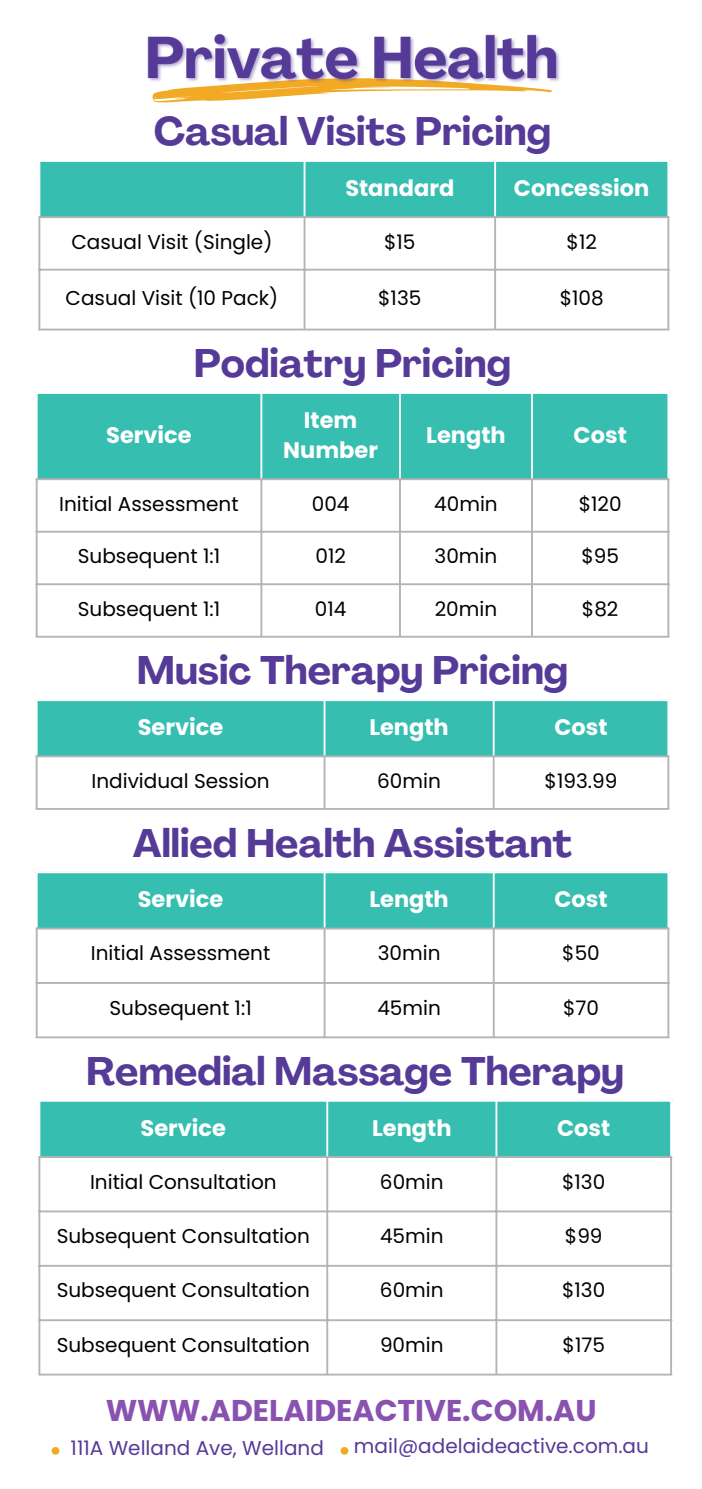
<style>
.page{position:relative;width:702px;height:1489px;background:#fff}
.page>*{position:absolute;margin:0;border:0;box-sizing:border-box;transform-origin:0 0}
.t1{font:700 39.25px "Agrandir";color:#553a97}
.t2{font:700 30px "Poppins";color:#8952b1}
.t3{font:700 22.5px/30px "Poppins";color:#fff;text-align:center}
.t4{font:20px "Poppins";color:#000}
.t5{font:20px "Poppins";color:#553a97}
</style>
<div class="page">
<div style="left:40px;top:162px;width:627px;height:54px;background:#36beb1"></div>
<hr style="left:303px;top:162px;width:2px;height:54px;background:#fff">
<hr style="left:494px;top:162px;width:2px;height:54px;background:#fff">
<hr style="left:38px;top:218px;width:2px;height:111px;background:#b4b4b4">
<hr style="left:303px;top:218px;width:2px;height:111px;background:#b4b4b4">
<hr style="left:494px;top:218px;width:2px;height:111px;background:#b4b4b4">
<hr style="left:667px;top:218px;width:2px;height:111px;background:#b4b4b4">
<hr style="left:38px;top:216px;width:631px;height:2px;background:#b4b4b4">
<hr style="left:38px;top:269px;width:631px;height:2px;background:#b4b4b4">
<hr style="left:38px;top:329px;width:631px;height:1px;background:#b4b4b4">
<div style="left:40px;top:1102px;width:629px;height:54px;background:#36beb1"></div>
<hr style="left:326px;top:1102px;width:2px;height:54px;background:#fff">
<hr style="left:495px;top:1102px;width:2px;height:54px;background:#fff">
<hr style="left:38px;top:1158px;width:2px;height:215px;background:#b4b4b4">
<hr style="left:326px;top:1158px;width:2px;height:215px;background:#b4b4b4">
<hr style="left:495px;top:1158px;width:2px;height:215px;background:#b4b4b4">
<hr style="left:669px;top:1158px;width:2px;height:215px;background:#b4b4b4">
<hr style="left:38px;top:1156px;width:633px;height:2px;background:#b4b4b4">
<hr style="left:38px;top:1210px;width:633px;height:2px;background:#b4b4b4">
<hr style="left:38px;top:1265px;width:633px;height:2px;background:#b4b4b4">
<hr style="left:38px;top:1319px;width:633px;height:2px;background:#b4b4b4">
<hr style="left:38px;top:1373px;width:633px;height:2px;background:#b4b4b4">
<svg style="left:152px;top:93px;width:176px;height:10px"></svg>
<img style="left:147px;top:33px;width:413px;height:60px">
<div style="left:38px;top:394px;width:629px;height:84px;background:#36beb1"></div>
<hr style="left:260px;top:394px;width:2px;height:84px;background:#fff">
<hr style="left:399px;top:394px;width:2px;height:84px;background:#fff">
<hr style="left:531px;top:394px;width:1px;height:84px;background:#fff">
<hr style="left:36px;top:480px;width:2px;height:156px;background:#b4b4b4">
<hr style="left:260px;top:480px;width:2px;height:156px;background:#b4b4b4">
<hr style="left:399px;top:480px;width:2px;height:156px;background:#b4b4b4">
<hr style="left:531px;top:480px;width:1px;height:156px;background:#b4b4b4">
<hr style="left:667px;top:480px;width:2px;height:156px;background:#b4b4b4">
<hr style="left:36px;top:478px;width:633px;height:2px;background:#b4b4b4">
<hr style="left:36px;top:531px;width:633px;height:2px;background:#b4b4b4">
<hr style="left:36px;top:583px;width:633px;height:2px;background:#b4b4b4">
<hr style="left:36px;top:636px;width:633px;height:2px;background:#b4b4b4">
<div style="left:38px;top:701px;width:629px;height:54px;background:#36beb1"></div>
<hr style="left:323px;top:701px;width:2px;height:54px;background:#fff">
<hr style="left:492px;top:701px;width:2px;height:54px;background:#fff">
<hr style="left:36px;top:757px;width:2px;height:51px;background:#b4b4b4">
<hr style="left:323px;top:757px;width:2px;height:51px;background:#b4b4b4">
<hr style="left:492px;top:757px;width:2px;height:51px;background:#b4b4b4">
<hr style="left:667px;top:757px;width:2px;height:51px;background:#b4b4b4">
<hr style="left:36px;top:755px;width:633px;height:2px;background:#b4b4b4">
<hr style="left:36px;top:808px;width:633px;height:2px;background:#b4b4b4">
<div style="left:52px;top:1447px;width:7px;height:7px;background:#f2aa25;border-radius:50%"></div>
<div style="left:340px;top:1447px;width:8px;height:7px;background:#f2aa25;border-radius:50%"></div>
<div style="left:38px;top:873px;width:629px;height:54px;background:#36beb1"></div>
<hr style="left:323px;top:873px;width:2px;height:54px;background:#fff">
<hr style="left:492px;top:873px;width:2px;height:54px;background:#fff">
<hr style="left:36px;top:929px;width:2px;height:107px;background:#b4b4b4">
<hr style="left:323px;top:929px;width:2px;height:107px;background:#b4b4b4">
<hr style="left:492px;top:929px;width:2px;height:107px;background:#b4b4b4">
<hr style="left:667px;top:929px;width:2px;height:107px;background:#b4b4b4">
<hr style="left:36px;top:927px;width:633px;height:2px;background:#b4b4b4">
<hr style="left:36px;top:982px;width:633px;height:2px;background:#b4b4b4">
<hr style="left:36px;top:1036px;width:633px;height:2px;background:#b4b4b4">
<p class="t1" style="left:154px;top:116px;width:398px">Casual Visits Pricing</p>
<p class="t3" style="left:345px;top:173px;width:110px">Standard</p>
<h2 class="t3" style="left:513px;top:173px;width:137px">Concession</h2>
<p class="t4" style="left:71px;top:228px;width:202px">Casual Visit (Single)</p>
<p class="t4" style="left:384px;top:228px;width:33px">$15</p>
<p class="t4" style="left:566px;top:228px;width:32px">$12</p>
<p class="t4" style="left:66px;top:284px;width:214px">Casual Visit (10 Pack)</p>
<p class="t4" style="left:378px;top:284px;width:45px">$135</p>
<p class="t4" style="left:559px;top:284px;width:46px">$108</p>
<p class="t1" style="left:194px;top:348px;width:318px">Podiatry Pricing</p>
<p class="t3" style="left:106px;top:420px;width:87px">Service</p>
<p class="t3" style="left:283px;top:405px;width:96px">Item<br>Number</p>
<h2 class="t3" style="left:426px;top:420px;width:81px">Length</h2>
<p class="t3" style="left:573px;top:420px;width:55px">Cost</p>
<p class="t4" style="left:59px;top:490px;width:181px">Initial Assessment</p>
<p class="t4" style="left:311px;top:490px;width:39px">004</p>
<p class="t4" style="left:434px;top:490px;width:65px">40min</p>
<p class="t4" style="left:578px;top:490px;width:44px">$120</p>
<p class="t4" style="left:78px;top:542px;width:144px">Subsequent 1:1</p>
<h2 class="t4" style="left:315px;top:542px;width:32px">012</h2>
<p class="t4" style="left:434px;top:542px;width:64px">30min</p>
<p class="t4" style="left:581px;top:542px;width:39px">$95</p>
<p class="t4" style="left:78px;top:595px;width:144px">Subsequent 1:1</p>
<p class="t4" style="left:315px;top:595px;width:33px">014</p>
<p class="t4" style="left:434px;top:595px;width:64px">20min</p>
<p class="t4" style="left:581px;top:595px;width:38px">$82</p>
<p class="t1" style="left:137px;top:655px;width:432px">Music Therapy Pricing</p>
<p class="t3" style="left:138px;top:712px;width:87px">Service</p>
<p class="t3" style="left:369px;top:712px;width:81px">Length</p>
<h2 class="t3" style="left:554px;top:712px;width:55px">Cost</h2>
<p class="t4" style="left:91px;top:767px;width:179px">Individual Session</p>
<p class="t4" style="left:377px;top:767px;width:65px">60min</p>
<p class="t4" style="left:544px;top:767px;width:74px">$193.99</p>
<h3 class="t1" style="left:133px;top:827px;width:440px">Allied Health Assistant</h3>
<p class="t3" style="left:138px;top:884px;width:87px">Service</p>
<p class="t3" style="left:369px;top:884px;width:81px">Length</p>
<p class="t3" style="left:554px;top:884px;width:55px">Cost</p>
<p class="t4" style="left:91px;top:939px;width:181px">Initial Assessment</p>
<p class="t4" style="left:377px;top:939px;width:64px">30min</p>
<p class="t4" style="left:562px;top:939px;width:39px">$50</p>
<p class="t4" style="left:109px;top:993px;width:144px">Subsequent 1:1</p>
<p class="t4" style="left:377px;top:993px;width:65px">45min</p>
<p class="t4" style="left:562px;top:993px;width:37px">$70</p>
<p class="t1" style="left:86px;top:1055px;width:539px">Remedial Massage Therapy</p>
<p class="t3" style="left:140px;top:1113px;width:87px">Service</p>
<p class="t3" style="left:372px;top:1113px;width:81px">Length</p>
<h2 class="t3" style="left:557px;top:1113px;width:55px">Cost</h2>
<p class="t4" style="left:90px;top:1167px;width:188px">Initial Consultation</p>
<p class="t4" style="left:380px;top:1167px;width:65px">60min</p>
<p class="t4" style="left:562px;top:1167px;width:45px">$130</p>
<p class="t4" style="left:57px;top:1222px;width:254px">Subsequent Consultation</p>
<p class="t4" style="left:380px;top:1222px;width:65px">45min</p>
<p class="t4" style="left:564px;top:1222px;width:39px">$99</p>
<p class="t4" style="left:57px;top:1276px;width:254px">Subsequent Consultation</p>
<p class="t4" style="left:380px;top:1276px;width:65px">60min</p>
<p class="t4" style="left:562px;top:1276px;width:45px">$130</p>
<p class="t4" style="left:57px;top:1331px;width:254px">Subsequent Consultation</p>
<p class="t4" style="left:380px;top:1331px;width:65px">90min</p>
<p class="t4" style="left:562px;top:1331px;width:44px">$175</p>
<p class="t2" style="left:106px;top:1389px;width:492px">WWW.ADELAIDEACTIVE.COM.AU</p>
<p class="t5" style="left:71px;top:1433px;width:254px">111A Welland Ave, Welland</p>
<p class="t5" style="left:354px;top:1432px;width:296px">mail@adelaideactive.com.au</p>
</div>
